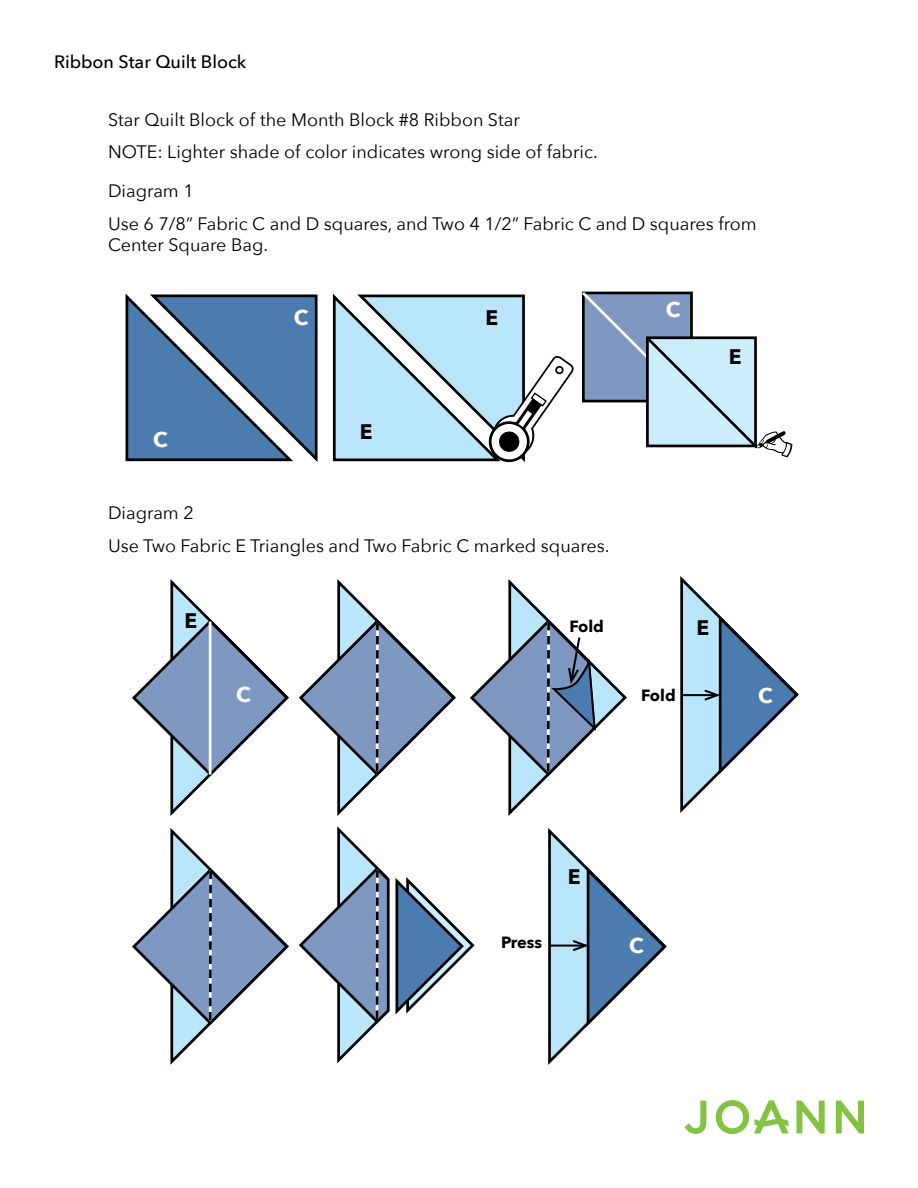
<style>
.page{position:relative;width:918px;height:1188px;background:#fff}
.page>*{position:absolute;margin:0;border:0;box-sizing:border-box;transform-origin:0 0}
.t1{font:700 21px "Avenir Next LT Pro";color:#000}
.t2{font:700 21px "Avenir Next LT Pro";color:#fff}
.t3{font:18px/32.4px "Avenir Next";color:#000}
.t4{font:500 18px "Avenir Next LT Pro";color:#000}
.t5{font:700 16.2px "Avenir Next LT Pro";color:#000}
</style>
<div class="page">
<svg style="left:685px;top:1101px;width:21px;height:33px"></svg>
<svg style="left:797px;top:1101px;width:28px;height:32px"></svg>
<svg style="left:836px;top:1101px;width:28px;height:32px"></svg>
<svg style="left:716px;top:1100px;width:73px;height:34px"></svg>
<svg style="left:125px;top:293px;width:193px;height:169px;background:#5d81a9"></svg>
<svg style="left:132px;top:579px;width:157px;height:237px"></svg>
<hr style="left:209px;top:622px;width:2px;height:153px;background:#fff">
<svg style="left:470px;top:579px;width:157px;height:237px"></svg>
<svg style="left:680px;top:576px;width:119px;height:237px"></svg>
<svg style="left:298px;top:826px;width:177px;height:238px"></svg>
<svg style="left:548px;top:828px;width:119px;height:237px"></svg>
<svg style="left:332px;top:291px;width:460px;height:172px"></svg>
<svg style="left:299px;top:579px;width:157px;height:237px"></svg>
<svg style="left:132px;top:828px;width:157px;height:237px"></svg>
<p class="t4" style="left:54px;top:50px;width:194px">Ribbon Star Quilt Block</p>
<p class="t3" style="left:108px;top:103px;width:491px">Star Quilt Block of the Month Block #8 Ribbon Star<br>NOTE: Lighter shade of color indicates wrong side of fabric.</p>
<p class="t3" style="left:108px;top:174px;width:650px">Diagram 1<br>Use 6 7/8” Fabric C and D squares, and Two 4 1/2” Fabric C and D squares from</p>
<p class="t3" style="left:108px;top:228px;width:162px">Center Square Bag.</p>
<p class="t2" style="left:294px;top:305px;width:16px">C</p>
<p class="t1" style="left:486px;top:305px;width:14px">E</p>
<p class="t2" style="left:666px;top:297px;width:16px">C</p>
<p class="t1" style="left:729px;top:343px;width:14px">E</p>
<p class="t2" style="left:153px;top:427px;width:16px">C</p>
<p class="t1" style="left:360px;top:419px;width:14px">E</p>
<p class="t3" style="left:108px;top:496px;width:503px">Diagram 2<br>Use Two Fabric E Triangles and Two Fabric C marked squares.</p>
<p class="t1" style="left:185px;top:608px;width:14px">E</p>
<p class="t1" style="left:697px;top:615px;width:14px">E</p>
<p class="t5" style="left:570px;top:617px;width:36px">Fold</p>
<p class="t2" style="left:236px;top:682px;width:16px">C</p>
<p class="t5" style="left:641px;top:685px;width:36px">Fold</p>
<p class="t2" style="left:758px;top:683px;width:16px">C</p>
<p class="t5" style="left:501px;top:932px;width:42px">Press</p>
<p class="t1" style="left:568px;top:864px;width:14px">E</p>
<p class="t2" style="left:629px;top:932px;width:16px">C</p>
</div>
